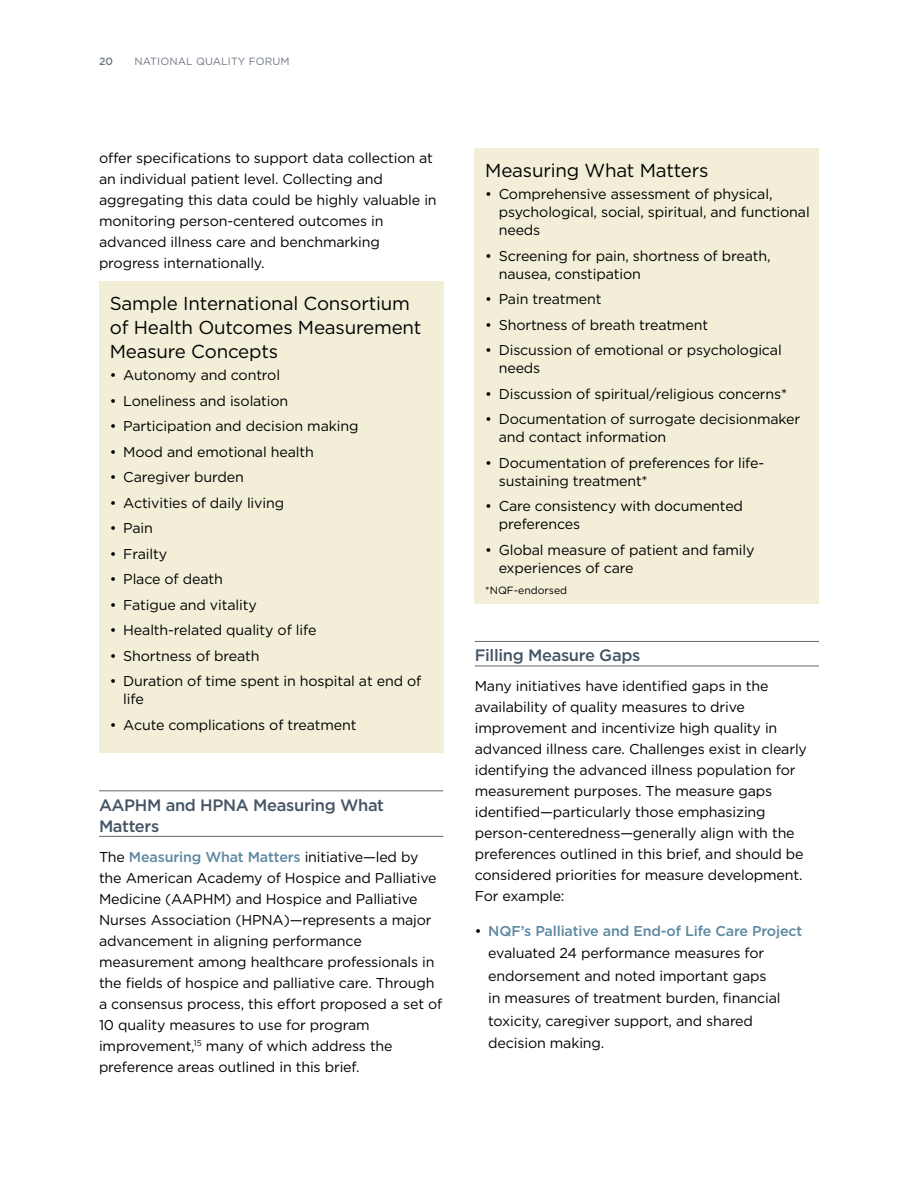
<style>
.page{position:relative;width:918px;height:1188px;background:#fff}
.page>*{position:absolute;margin:0;border:0;box-sizing:border-box;transform-origin:0 0}
.t1{font:18.75px/24px "Gotham";letter-spacing:-.01em;color:#000}
.t2{font:500 16.5px/21px "Gotham";letter-spacing:-.02em;color:#445464}
.Body{font:14.25px/21px "Gotham";letter-spacing:-.01em;color:#000}
.t3{font:10.5px "Gotham";letter-spacing:.01em;color:#707784}
.t4{font:10.5px "Gotham";color:#000}
.t5{font:500 10.5px "Gotham";color:#707784}
.s1{font-weight:500;color:#5d87a1}
</style>
<div class="page">
<hr style="left:99px;top:791px;width:344px;height:1px;background:#636466">
<hr style="left:99px;top:836px;width:344px;height:1px;background:#636466">
<hr style="left:475px;top:641px;width:344px;height:1px;background:#636466">
<hr style="left:475px;top:666px;width:344px;height:1px;background:#636466">
<div style="left:99px;top:281px;width:345px;height:472px;background:#f2eed7"></div>
<div style="left:475px;top:148px;width:344px;height:456px;background:#f2eed7"></div>
<p class="t5" style="left:99px;top:55px;width:16px">20</p>
<p class="t3" style="left:134px;top:55px;width:157px">NATIONAL QUALITY FORUM</p>
<p class="Body" style="left:99px;top:147px;width:339px">offer specifications to support data collection at an individual patient level. Collecting and aggregating this data could be highly valuable in monitoring person-centered outcomes in advanced illness care and benchmarking progress internationally.</p>
<p class="t1" style="left:110px;top:291px;width:313px">Sample International Consortium of Health Outcomes Measurement<br>Measure Concepts</p>
<p class="Body" style="left:110px;top:364px;width:172px">• Autonomy and control</p>
<p class="Body" style="left:110px;top:390px;width:180px">• Loneliness and isolation</p>
<p class="Body" style="left:110px;top:415px;width:250px">• Participation and decision making</p>
<p class="Body" style="left:110px;top:441px;width:206px">• Mood and emotional health</p>
<p class="Body" style="left:110px;top:466px;width:136px">• Caregiver burden</p>
<p class="Body" style="left:110px;top:492px;width:176px">• Activities of daily living</p>
<p class="Body" style="left:110px;top:517px;width:45px">• Pain</p>
<p class="Body" style="left:110px;top:543px;width:59px">• Frailty</p>
<p class="Body" style="left:110px;top:568px;width:115px">• Place of death</p>
<p class="Body" style="left:110px;top:594px;width:148px">• Fatigue and vitality</p>
<p class="Body" style="left:110px;top:619px;width:208px">• Health-related quality of life</p>
<p class="Body" style="left:110px;top:645px;width:151px">• Shortness of breath</p>
<p class="Body" style="left:123px;top:672px;width:300px;line-height:18px;text-indent:-13px">• Duration of time spent in hospital at end of life</p>
<p class="Body" style="left:110px;top:714px;width:248px">• Acute complications of treatment</p>
<h4 class="t2" style="left:99px;top:794px;width:287px">AAPHM and HPNA Measuring What<br>Matters</h4>
<p class="Body" style="left:99px;top:846px;width:345px">The <span class="s1">Measuring What Matters</span> initiative—led by the American Academy of Hospice and Palliative Medicine (AAPHM) and Hospice and Palliative Nurses Association (HPNA)—represents a major advancement in aligning performance measurement among healthcare professionals in the fields of hospice and palliative care. Through a consensus process, this effort proposed a set of 10 quality measures to use for program improvement,<sup>15</sup> many of which address the preference areas outlined in this brief.</p>
<p class="t1" style="left:485px;top:158px;width:225px">Measuring What Matters</p>
<p class="Body" style="left:499px;top:185px;width:313px;line-height:18px;text-indent:-13px">• Comprehensive assessment of physical, psychological, social, spiritual, and functional needs</p>
<p class="Body" style="left:499px;top:247px;width:273px;line-height:18px;text-indent:-13px">• Screening for pain, shortness of breath, nausea, constipation</p>
<p class="Body" style="left:485px;top:289px;width:118px">• Pain treatment</p>
<p class="Body" style="left:485px;top:314px;width:224px">• Shortness of breath treatment</p>
<p class="Body" style="left:499px;top:341px;width:285px;line-height:18px;text-indent:-13px">• Discussion of emotional or psychological needs</p>
<p class="Body" style="left:485px;top:383px;width:304px">• Discussion of spiritual/religious concerns*</p>
<p class="Body" style="left:499px;top:410px;width:303px;line-height:18px;text-indent:-13px">• Documentation of surrogate decisionmaker and contact information</p>
<p class="Body" style="left:499px;top:454px;width:267px;line-height:18px;text-indent:-13px">• Documentation of preferences for life&shy;sustaining treatment*</p>
<p class="Body" style="left:499px;top:497px;width:246px;line-height:18px;text-indent:-13px">• Care consistency with documented preferences</p>
<p class="Body" style="left:499px;top:541px;width:257px;line-height:18px;text-indent:-13px">• Global measure of patient and family experiences of care</p>
<p class="t4" style="left:485px;top:584px;width:84px">*NQF-endorsed</p>
<h4 class="t2" style="left:475px;top:645px;width:167px">Filling Measure Gaps</h4>
<p class="Body" style="left:475px;top:675px;width:334px">Many initiatives have identified gaps in the availability of quality measures to drive improvement and incentivize high quality in advanced illness care. Challenges exist in clearly identifying the advanced illness population for measurement purposes. The measure gaps identified—particularly those emphasizing person-centeredness—generally align with the preferences outlined in this brief, and should be considered priorities for measure development.<br>For example:</p>
<p class="Body" style="left:488px;top:919px;width:316px;line-height:22.5px;text-indent:-14px">• <span class="s1">NQF’s Palliative and End-of Life Care Project </span>evaluated 24 performance measures for endorsement and noted important gaps<br>in measures of treatment burden, financial toxicity, caregiver support, and shared decision making.</p>
</div>
